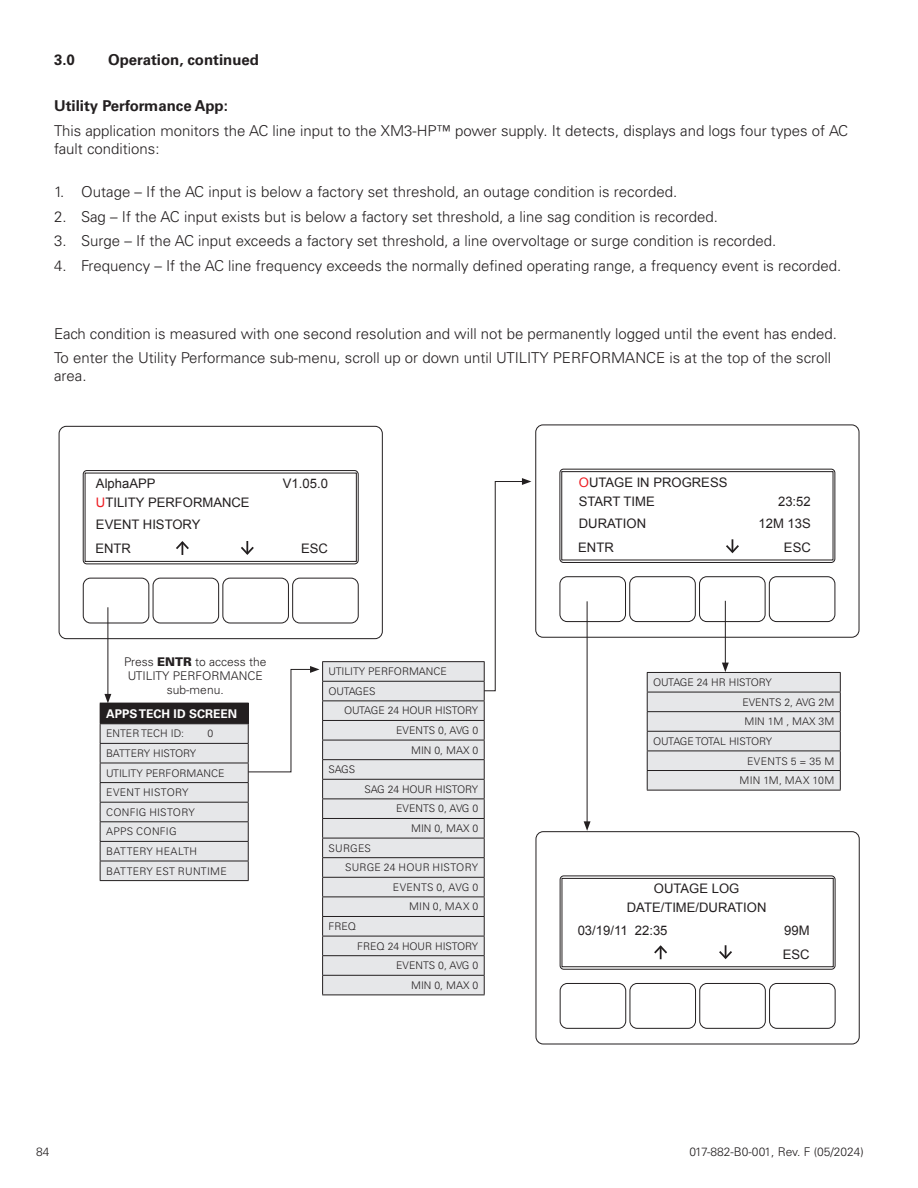
<style>
.page{position:relative;width:918px;height:1188px;background:#fff}
.page>*{position:absolute;margin:0;border:0;box-sizing:border-box;transform-origin:0 0}
.Body_Text{font:300 15px/18px "Univers LT Std";color:#231f20}
.Body_Text-2{font:700 15px "Univers LT Std";color:#231f20}
.t1{font:13.2px "Arial";color:#231f20}
.Figure_Callout{font:300 12px/14.4px "Univers LT Std";color:#231f20;text-align:center}
.Table_head{font:700 12px "Univers LT Std";color:#fff}
.Table_light{font:300 10.5px "Univers LT Std";color:#231f20}
.Table_light-2{font:300 10.5px "Univers LT Std";letter-spacing:.025em;color:#231f20}
.Table_light-3{font:300 10.5px "Univers LT Std";letter-spacing:-.02em;color:#231f20}
.Table_light-4{font:300 10.5px "Univers LT Std";letter-spacing:.02em;color:#231f20}
.Table_light-5{font:300 10.5px "Univers LT Std";letter-spacing:-.04em;color:#231f20}
.Table_light-6{font:300 10.5px "Univers LT Std";letter-spacing:.03em;color:#231f20}
.Table_light-7{font:300 10.5px "Univers LT Std";letter-spacing:.035em;color:#231f20}
.Table_light-8{font:300 10.5px "Univers LT Std";letter-spacing:-.03em;color:#231f20}
.s1{color:#ee1d23}
.s2{font-weight:900}
</style>
<div class="page">
<hr style="left:108px;top:607px;width:1px;height:89px;background:#231f20">
<hr style="left:647px;top:790px;width:194px;height:1px;background:#231f20">
<hr style="left:725px;top:601px;width:1px;height:64px;background:#231f20">
<svg style="left:647px;top:663px;width:194px;height:127px"></svg>
<hr style="left:587px;top:601px;width:1px;height:223px;background:#231f20">
<svg style="left:584px;top:821px;width:7px;height:10px"></svg>
<div style="left:323px;top:662px;width:97px;height:333px;background:#e6e7e9"></div>
<hr style="left:322px;top:661px;width:163px;height:1px;background:#231f20">
<hr style="left:322px;top:681px;width:163px;height:1px;background:#231f20">
<hr style="left:322px;top:700px;width:163px;height:1px;background:#231f20">
<hr style="left:322px;top:720px;width:163px;height:1px;background:#231f20">
<hr style="left:322px;top:740px;width:163px;height:1px;background:#231f20">
<hr style="left:322px;top:759px;width:163px;height:1px;background:#231f20">
<hr style="left:322px;top:779px;width:163px;height:1px;background:#231f20">
<hr style="left:322px;top:799px;width:163px;height:1px;background:#231f20">
<hr style="left:322px;top:818px;width:163px;height:1px;background:#231f20">
<hr style="left:322px;top:838px;width:163px;height:1px;background:#231f20">
<hr style="left:322px;top:857px;width:163px;height:1px;background:#231f20">
<hr style="left:322px;top:877px;width:163px;height:1px;background:#231f20">
<hr style="left:322px;top:897px;width:163px;height:1px;background:#231f20">
<hr style="left:322px;top:916px;width:163px;height:1px;background:#231f20">
<hr style="left:322px;top:936px;width:163px;height:1px;background:#231f20">
<hr style="left:322px;top:955px;width:163px;height:1px;background:#231f20">
<hr style="left:322px;top:975px;width:163px;height:1px;background:#231f20">
<svg style="left:100px;top:662px;width:223px;height:333px"></svg>
<svg style="left:420px;top:478px;width:111px;height:517px"></svg>
<hr style="left:322px;top:995px;width:163px;height:1px;background:#231f20">
<div style="left:83px;top:578px;width:66px;height:45px;border:1px solid #231f20;border-radius:7px"></div>
<div style="left:153px;top:578px;width:66px;height:45px;border:1px solid #231f20;border-radius:7px"></div>
<div style="left:222px;top:578px;width:67px;height:45px;border:1px solid #231f20;border-radius:7px"></div>
<div style="left:292px;top:578px;width:67px;height:45px;border:1px solid #231f20;border-radius:7px"></div>
<div style="left:59px;top:426px;width:324px;height:213px;border:1px solid #231f20;border-radius:7px"></div>
<div style="left:83px;top:470px;width:276px;height:94px;border:1px solid #231f20;border-radius:4px"></div>
<div style="left:85px;top:473px;width:272px;height:89px;border:1px solid #231f20"></div>
<svg style="left:176px;top:541px;width:13px;height:14px"></svg>
<svg style="left:241px;top:541px;width:13px;height:14px"></svg>
<div style="left:560px;top:576px;width:66px;height:46px;border:1px solid #231f20;border-radius:7px"></div>
<div style="left:629px;top:576px;width:67px;height:46px;border:1px solid #231f20;border-radius:7px"></div>
<div style="left:699px;top:576px;width:66px;height:46px;border:1px solid #231f20;border-radius:7px"></div>
<div style="left:769px;top:576px;width:66px;height:46px;border:1px solid #231f20;border-radius:7px"></div>
<div style="left:535px;top:425px;width:324px;height:213px;border:1px solid #231f20;border-radius:7px"></div>
<div style="left:560px;top:469px;width:275px;height:94px;border:1px solid #231f20;border-radius:4px"></div>
<div style="left:561px;top:471px;width:272px;height:89px;border:1px solid #231f20"></div>
<svg style="left:726px;top:539px;width:13px;height:15px"></svg>
<div style="left:560px;top:983px;width:66px;height:46px;border:1px solid #231f20;border-radius:7px"></div>
<div style="left:630px;top:983px;width:66px;height:46px;border:1px solid #231f20;border-radius:7px"></div>
<div style="left:699px;top:983px;width:67px;height:46px;border:1px solid #231f20;border-radius:7px"></div>
<div style="left:769px;top:983px;width:67px;height:46px;border:1px solid #231f20;border-radius:7px"></div>
<div style="left:536px;top:831px;width:324px;height:213px;border:1px solid #231f20;border-radius:7px"></div>
<div style="left:560px;top:876px;width:275px;height:94px;border:1px solid #231f20;border-radius:4px"></div>
<div style="left:562px;top:878px;width:272px;height:89px;border:1px solid #231f20"></div>
<svg style="left:654px;top:945px;width:13px;height:14px"></svg>
<svg style="left:719px;top:945px;width:13px;height:15px"></svg>
<p class="Body_Text-2" style="left:54px;top:51px;width:22px">3.0</p>
<p class="Body_Text-2" style="left:108px;top:51px;width:153px">Operation, continued</p>
<p class="Body_Text-2" style="left:54px;top:97px;width:175px">Utility Performance App:</p>
<p class="Body_Text" style="left:54px;top:122px;width:796px">This application monitors the AC line input to the XM3-HP™ power supply. It detects, displays and logs four types of AC fault conditions:</p>
<p class="Body_Text" style="left:54px;top:183px;width:625px">1. Outage – If the AC input is below a factory set threshold, an outage condition is recorded.</p>
<p class="Body_Text" style="left:54px;top:207px;width:666px">2. Sag – If the AC input exists but is below a factory set threshold, a line sag condition is recorded.</p>
<p class="Body_Text" style="left:54px;top:232px;width:724px">3. Surge – If the AC input exceeds a factory set threshold, a line overvoltage or surge condition is recorded.</p>
<p class="Body_Text" style="left:54px;top:257px;width:789px">4. Frequency – If the AC line frequency exceeds the normally defined operating range, a frequency event is recorded.</p>
<p class="Body_Text" style="left:54px;top:324px;width:785px">Each condition is measured with one second resolution and will not be permanently logged until the event has ended.</p>
<p class="Body_Text" style="left:54px;top:349px;width:779px">To enter the Utility Performance sub-menu, scroll up or down until UTILITY PERFORMANCE is at the top of the scroll area.</p>
<p class="t1" style="left:96px;top:475px;width:61px">AlphaAPP</p>
<p class="t1" style="left:283px;top:475px;width:47px">V1.05.0</p>
<p class="t1" style="left:96px;top:494px;width:155px"><span class="s1">U</span>TILITY PERFORMANCE</p>
<p class="t1" style="left:96px;top:516px;width:106px">EVENT HISTORY</p>
<p class="t1" style="left:95px;top:540px;width:37px">ENTR</p>
<p class="t1" style="left:301px;top:540px;width:28px">ESC</p>
<p class="Figure_Callout" style="left:124px;top:654px;width:144px">Press <span class="s2">ENTR</span> to access the<br>UTILITY PERFORMANCE sub-menu.</p>
<p class="Table_head" style="left:106px;top:707px;width:132px">APPS TECH ID SCREEN</p>
<p class="Table_light" style="left:106px;top:727px;width:80px">ENTER TECH ID:</p>
<p class="Table_light" style="left:208px;top:727px;width:7px">0</p>
<p class="Table_light" style="left:106px;top:747px;width:92px">BATTERY HISTORY</p>
<p class="Table_light" style="left:106px;top:767px;width:120px">UTILITY PERFORMANCE</p>
<p class="Table_light-4" style="left:106px;top:786px;width:84px">EVENT HISTORY</p>
<p class="Table_light-4" style="left:106px;top:806px;width:90px">CONFIG HISTORY</p>
<p class="Table_light-2" style="left:106px;top:825px;width:72px">APPS CONFIG</p>
<p class="Table_light-2" style="left:106px;top:845px;width:93px">BATTERY HEALTH</p>
<p class="Table_light-2" style="left:106px;top:865px;width:122px">BATTERY EST RUNTIME</p>
<p class="Table_light" style="left:329px;top:665px;width:120px">UTILITY PERFORMANCE</p>
<p class="Table_light-8" style="left:329px;top:685px;width:48px">OUTAGES</p>
<p class="Table_light-3" style="left:344px;top:704px;width:136px">OUTAGE 24 HOUR HISTORY</p>
<p class="Table_light" style="left:396px;top:724px;width:84px">EVENTS 0, AVG 0</p>
<p class="Table_light" style="left:411px;top:744px;width:69px">MIN 0, MAX 0</p>
<p class="Table_light" style="left:329px;top:763px;width:28px">SAGS</p>
<p class="Table_light-3" style="left:365px;top:783px;width:115px">SAG 24 HOUR HISTORY</p>
<p class="Table_light" style="left:396px;top:802px;width:84px">EVENTS 0, AVG 0</p>
<p class="Table_light" style="left:411px;top:822px;width:69px">MIN 0, MAX 0</p>
<p class="Table_light" style="left:329px;top:842px;width:44px">SURGES</p>
<p class="Table_light-4" style="left:345px;top:861px;width:135px">SURGE 24 HOUR HISTORY</p>
<p class="Table_light-6" style="left:393px;top:881px;width:87px">EVENTS 0, AVG 0</p>
<p class="Table_light" style="left:409px;top:900px;width:71px">MIN 0, MAX 0</p>
<p class="Table_light" style="left:329px;top:920px;width:29px">FREQ</p>
<p class="Table_light" style="left:357px;top:940px;width:122px">FREQ 24 HOUR HISTORY</p>
<p class="Table_light" style="left:396px;top:959px;width:84px">EVENTS 0, AVG 0</p>
<p class="Table_light" style="left:411px;top:979px;width:69px">MIN 0, MAX 0</p>
<p class="t1" style="left:579px;top:473px;width:150px"><span class="s1">O</span>UTAGE IN PROGRESS</p>
<p class="t1" style="left:579px;top:493px;width:78px">START TIME</p>
<p class="t1" style="left:778px;top:493px;width:34px">23:52</p>
<p class="t1" style="left:579px;top:515px;width:69px">DURATION</p>
<p class="t1" style="left:759px;top:515px;width:54px">12M 13S</p>
<p class="t1" style="left:578px;top:539px;width:37px">ENTR</p>
<p class="t1" style="left:784px;top:539px;width:28px">ESC</p>
<p class="Table_light-3" style="left:653px;top:676px;width:120px">OUTAGE 24 HR HISTORY</p>
<p class="Table_light" style="left:742px;top:696px;width:93px">EVENTS 2, AVG 2M</p>
<p class="Table_light" style="left:744px;top:715px;width:91px">MIN 1M , MAX 3M</p>
<p class="Table_light-5" style="left:653px;top:735px;width:120px">OUTAGE TOTAL HISTORY</p>
<p class="Table_light-7" style="left:747px;top:754px;width:89px">EVENTS 5 = 35 M</p>
<p class="Table_light-2" style="left:740px;top:774px;width:96px">MIN 1M, MAX 10M</p>
<p class="t1" style="left:654px;top:880px;width:87px">OUTAGE LOG</p>
<p class="t1" style="left:627px;top:899px;width:141px">DATE/TIME/DURATION</p>
<p class="t1" style="left:578px;top:921px;width:91px">03/19/11 22:35</p>
<p class="t1" style="left:784px;top:921px;width:27px">99M</p>
<p class="t1" style="left:783px;top:945px;width:28px">ESC</p>
<p class="Figure_Callout" style="left:36px;top:1145px;width:15px">84</p>
<p class="Figure_Callout" style="left:689px;top:1145px;width:176px">017-882-B0-001, Rev. F (05/2024)</p>
</div>
